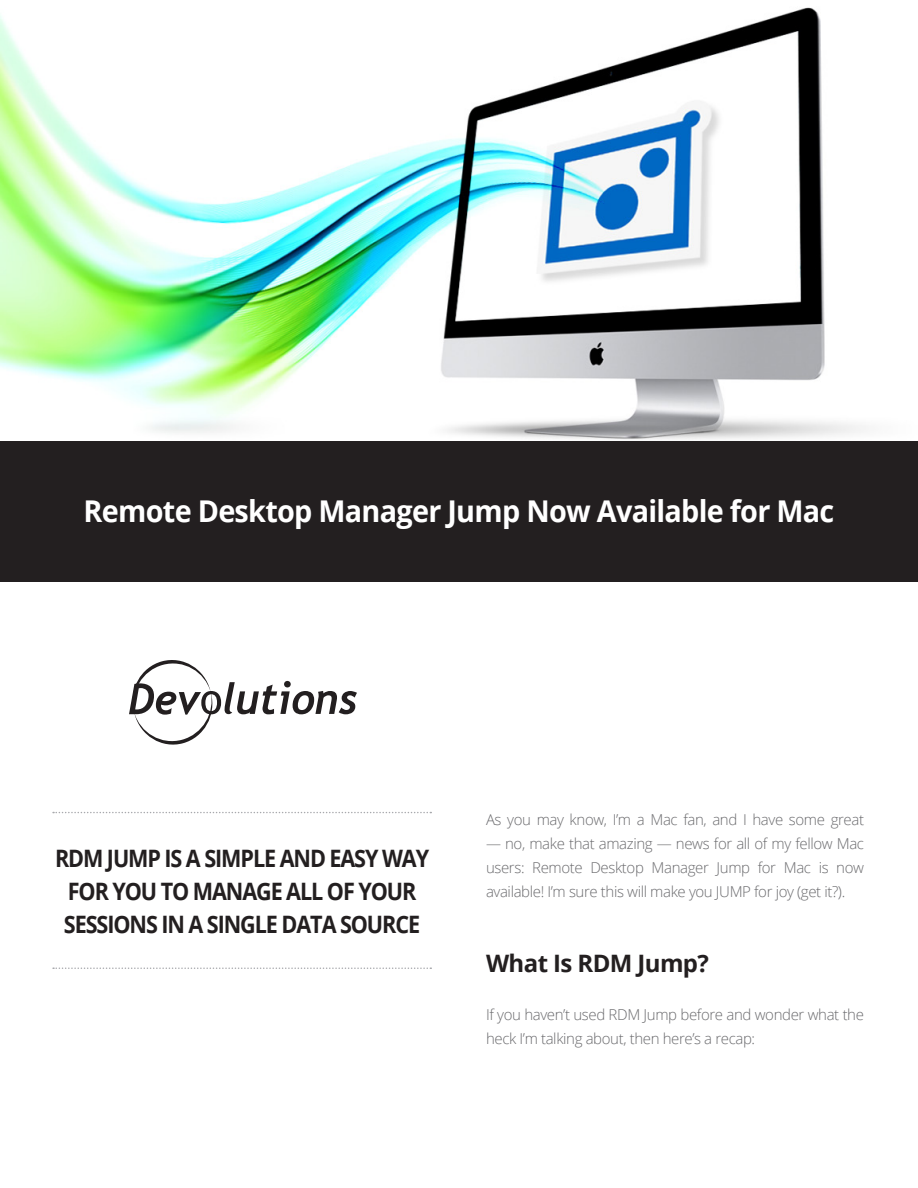
<style>
.page{position:relative;width:918px;height:1188px;background:#fff}
.page>*{position:absolute;margin:0;border:0;box-sizing:border-box;transform-origin:0 0}
.t1{font:700 30px "Open Sans";letter-spacing:-.025em;color:#fff;scale:.96 1}
.t2{font:700 24px/33px "Open Sans";letter-spacing:-.05em;color:#231f20;text-align:center;scale:.9 1}
.t3{font:700 24px "Open Sans";letter-spacing:-.025em;color:#231f20}
.t4{font:300 15px/24px "Open Sans";letter-spacing:-.025em;color:#6b6b6e;text-align:justify}
</style>
<div class="page">
<svg style="left:53px;top:968px;width:378px;height:1px"></svg>
<svg style="left:53px;top:812px;width:378px;height:1px"></svg>
<svg style="left:129px;top:660px;width:228px;height:85px"></svg>
<img style="left:0;top:7px;width:866px;height:433px">
<div style="left:0;top:441px;width:918px;height:141px;background:#231f20"></div>
<p class="t1" style="left:84px;top:490px;width:784px">Remote Desktop Manager Jump Now Available for Mac</p>
<p class="t2" style="left:55px;top:841px;width:417px">RDM JUMP IS A SIMPLE AND EASY WAY<br>FOR YOU TO MANAGE ALL OF YOUR<br>SESSIONS IN A SINGLE DATA SOURCE</p>
<p class="t4" style="left:486px;top:807px;width:380px">As you may know, I’m a Mac fan, and I have some great</p>
<p class="t4" style="left:486px;top:831px;width:380px">— no, make that amazing — news for all of my fellow Mac users: Remote Desktop Manager Jump for Mac is now available! I’m sure this will make you JUMP for joy (get it?).</p>
<p class="t3" style="left:486px;top:946px;width:225px">What Is RDM Jump?</p>
<p class="t4" style="left:486px;top:1002px;width:380px">If you haven’t used RDM Jump before and wonder what the heck I’m talking about, then here’s a recap:</p>
</div>
